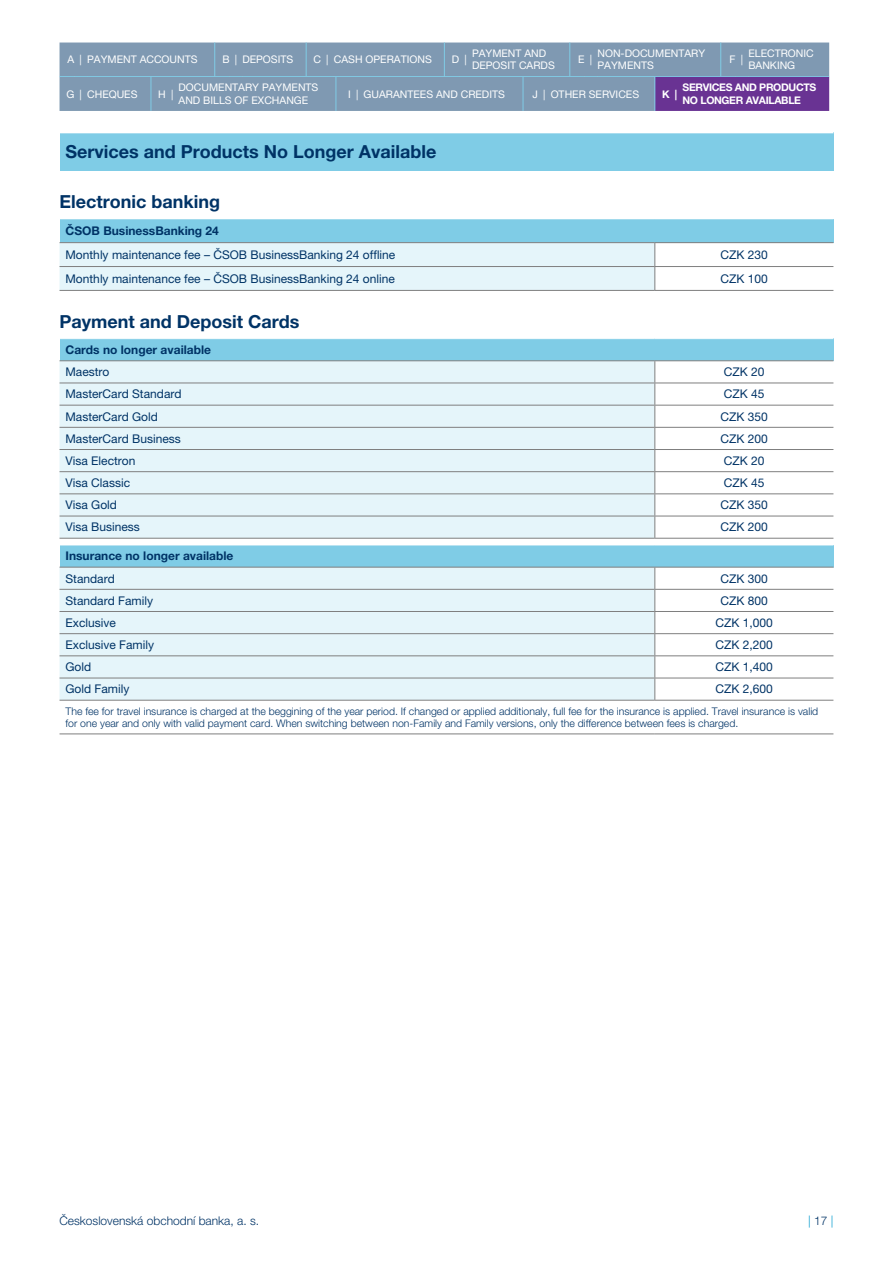
<style>
.page{position:relative;width:893px;height:1263px;background:#fff}
.page>*{position:absolute;margin:0;border:0;box-sizing:border-box;transform-origin:0 0}
.Nadpis_hlavni_2{font:700 18px "Helvetica Neue LT Pro";color:#036}
.Normal_polozka{font:12px "Helvetica Neue LT Pro";color:#036}
.Nadpis_hlavni_3{font:700 12px "Helvetica Neue LT Pro";color:#036}
.t1{font:300 12px "Helvetica Neue LT Pro";color:#036}
.Normal_polozka_upros{font:12px "Helvetica Neue LT Pro";color:#036}
.t2{font:300 12px "Helvetica Neue LT Pro";color:#0099cd}
.Normal_poznamka_bez{font:300 10.5px/12.6px "Helvetica Neue LT Pro";color:#036}
.t3{font:10.5px/12.6px "Helvetica Neue LT Pro";color:#fff}
.t4{font:700 10.5px/12.6px "Helvetica Neue LT Pro";letter-spacing:-.03em;color:#fff}
.s1{color:#036}
</style>
<div class="page">
<div style="left:60px;top:133px;width:773px;height:38px;background:#7fcce6"></div>
<div style="left:60px;top:219px;width:773px;height:24px;background:#7fcce6"></div>
<hr style="left:60px;top:242px;width:595px;height:1px;background:#7f7f7f">
<hr style="left:655px;top:242px;width:178px;height:1px;background:#7f7f7f">
<hr style="left:655px;top:266px;width:178px;height:1px;background:#7f7f7f">
<hr style="left:60px;top:290px;width:595px;height:1px;background:#7f7f7f">
<hr style="left:655px;top:290px;width:178px;height:1px;background:#7f7f7f">
<div style="left:60px;top:243px;width:595px;height:47px;background:#e5f5fa"></div>
<div style="left:60px;top:339px;width:773px;height:22px;background:#7fcce6"></div>
<div style="left:60px;top:361px;width:594px;height:177px;background:#e5f5fa"></div>
<hr style="left:60px;top:360px;width:595px;height:1px;background:#7f7f7f">
<hr style="left:655px;top:360px;width:178px;height:1px;background:#7f7f7f">
<hr style="left:60px;top:383px;width:595px;height:1px;background:#7f7f7f">
<hr style="left:60px;top:405px;width:595px;height:1px;background:#7f7f7f">
<hr style="left:60px;top:427px;width:595px;height:1px;background:#7f7f7f">
<hr style="left:60px;top:449px;width:595px;height:1px;background:#7f7f7f">
<hr style="left:60px;top:471px;width:595px;height:1px;background:#7f7f7f">
<hr style="left:60px;top:493px;width:595px;height:1px;background:#7f7f7f">
<hr style="left:60px;top:516px;width:595px;height:1px;background:#7f7f7f">
<svg style="left:654px;top:361px;width:179px;height:177px"></svg>
<hr style="left:60px;top:538px;width:595px;height:1px;background:#7f7f7f">
<hr style="left:655px;top:538px;width:178px;height:1px;background:#7f7f7f">
<div style="left:60px;top:545px;width:773px;height:22px;background:#7fcce6"></div>
<svg style="left:60px;top:568px;width:773px;height:132px;fill:#e5f5fa"></svg>
<hr style="left:60px;top:567px;width:595px;height:1px;background:#7f7f7f">
<hr style="left:655px;top:567px;width:178px;height:1px;background:#7f7f7f">
<hr style="left:60px;top:589px;width:595px;height:1px;background:#7f7f7f">
<hr style="left:655px;top:589px;width:178px;height:1px;background:#7f7f7f">
<hr style="left:60px;top:611px;width:595px;height:1px;background:#7f7f7f">
<hr style="left:655px;top:611px;width:178px;height:1px;background:#7f7f7f">
<hr style="left:60px;top:633px;width:595px;height:1px;background:#7f7f7f">
<hr style="left:655px;top:633px;width:178px;height:1px;background:#7f7f7f">
<hr style="left:60px;top:655px;width:595px;height:1px;background:#7f7f7f">
<hr style="left:655px;top:655px;width:178px;height:1px;background:#7f7f7f">
<hr style="left:60px;top:678px;width:595px;height:1px;background:#7f7f7f">
<hr style="left:655px;top:678px;width:178px;height:1px;background:#7f7f7f">
<svg style="left:654px;top:567px;width:1px;height:133px"></svg>
<hr style="left:60px;top:733px;width:595px;height:1px;background:#7f7f7f">
<hr style="left:655px;top:733px;width:178px;height:1px;background:#7f7f7f">
<hr style="left:60px;top:545px;width:595px;height:1px;background:#fff">
<hr style="left:655px;top:545px;width:178px;height:1px;background:#fff">
<hr style="left:60px;top:700px;width:595px;height:1px;background:#7f7f7f">
<hr style="left:655px;top:700px;width:178px;height:1px;background:#7f7f7f">
<svg style="left:60px;top:43px;width:769px;height:68px;background:#7c8eaf"></svg>
<hr style="left:523px;top:77px;width:1px;height:34px;background:#80cce6">
<hr style="left:654px;top:77px;width:1px;height:34px;background:#80cce6">
<hr style="left:151px;top:77px;width:1px;height:34px;background:#80cce6">
<hr style="left:336px;top:77px;width:1px;height:34px;background:#80cce6">
<p class="t3" style="left:68px;top:53px;width:8px">A</p>
<p class="t3" style="left:80px;top:53px;width:4px">|</p>
<p class="t3" style="left:87px;top:53px;width:112px">PAYMENT ACCOUNTS</p>
<p class="t3" style="left:222px;top:53px;width:9px">B</p>
<p class="t3" style="left:235px;top:53px;width:4px">|</p>
<p class="t3" style="left:242px;top:53px;width:52px">DEPOSITS</p>
<p class="t3" style="left:313px;top:53px;width:9px">C</p>
<p class="t3" style="left:326px;top:53px;width:4px">|</p>
<p class="t3" style="left:334px;top:53px;width:99px">CASH OPERATIONS</p>
<p class="t3" style="left:452px;top:53px;width:9px">D</p>
<p class="t3" style="left:464px;top:53px;width:4px">|</p>
<p class="t3" style="left:472px;top:47px;width:84px">PAYMENT AND<br>DEPOSIT CARDS</p>
<p class="t3" style="left:578px;top:53px;width:8px">E</p>
<p class="t3" style="left:590px;top:53px;width:4px">|</p>
<p class="t3" style="left:597px;top:47px;width:109px">NON-DOCUMENTARY<br>PAYMENTS</p>
<p class="t3" style="left:730px;top:53px;width:8px">F</p>
<p class="t3" style="left:741px;top:53px;width:4px">|</p>
<p class="t3" style="left:748px;top:47px;width:67px">ELECTRONIC</p>
<p class="t3" style="left:748px;top:59px;width:48px">BANKING</p>
<p class="t3" style="left:179px;top:81px;width:141px">DOCUMENTARY PAYMENTS</p>
<p class="t3" style="left:179px;top:94px;width:131px">AND BILLS OF EXCHANGE</p>
<p class="t3" style="left:66px;top:88px;width:9px">G</p>
<p class="t3" style="left:80px;top:88px;width:4px">|</p>
<p class="t3" style="left:87px;top:88px;width:52px">CHEQUES</p>
<p class="t3" style="left:158px;top:88px;width:9px">H</p>
<p class="t3" style="left:171px;top:88px;width:4px">|</p>
<p class="t3" style="left:348px;top:88px;width:4px">I</p>
<p class="t3" style="left:356px;top:88px;width:4px">|</p>
<p class="t3" style="left:364px;top:88px;width:143px">GUARANTEES AND CREDITS</p>
<p class="t3" style="left:532px;top:88px;width:7px">J</p>
<p class="t3" style="left:543px;top:88px;width:4px">|</p>
<p class="t3" style="left:551px;top:88px;width:90px">OTHER SERVICES</p>
<p class="t4" style="left:662px;top:87px;width:9px">K</p>
<p class="t4" style="left:675px;top:87px;width:4px">|</p>
<p class="t4" style="left:682px;top:81px;width:135px">SERVICES AND PRODUCTS<br>NO LONGER AVAILABLE</p>
<p class="Nadpis_hlavni_2" style="left:66px;top:141px;width:373px">Services and Products No Longer Available</p>
<p class="Nadpis_hlavni_2" style="left:60px;top:191px;width:162px">Electronic banking</p>
<p class="Nadpis_hlavni_3" style="left:66px;top:223px;width:155px">ČSOB BusinessBanking 24</p>
<p class="Normal_polozka" style="left:66px;top:247px;width:331px">Monthly maintenance fee – ČSOB BusinessBanking 24 offline</p>
<p class="Normal_polozka_upros" style="left:720px;top:247px;width:49px">CZK 230</p>
<p class="Normal_polozka" style="left:66px;top:271px;width:331px">Monthly maintenance fee – ČSOB BusinessBanking 24 online</p>
<p class="Normal_polozka_upros" style="left:720px;top:271px;width:49px">CZK 100</p>
<p class="Nadpis_hlavni_2" style="left:60px;top:310px;width:241px">Payment and Deposit Cards</p>
<p class="Nadpis_hlavni_3" style="left:66px;top:342px;width:147px">Cards no longer available</p>
<p class="Normal_polozka" style="left:66px;top:365px;width:46px">Maestro</p>
<p class="Normal_polozka" style="left:724px;top:365px;width:42px">CZK 20</p>
<p class="Normal_polozka" style="left:66px;top:387px;width:118px">MasterCard Standard</p>
<p class="Normal_polozka" style="left:724px;top:387px;width:42px">CZK 45</p>
<p class="Normal_polozka" style="left:66px;top:409px;width:94px">MasterCard Gold</p>
<p class="Normal_polozka" style="left:720px;top:409px;width:49px">CZK 350</p>
<p class="Normal_polozka" style="left:66px;top:431px;width:117px">MasterCard Business</p>
<p class="Normal_polozka" style="left:720px;top:431px;width:49px">CZK 200</p>
<p class="Normal_polozka" style="left:66px;top:453px;width:71px">Visa Electron</p>
<p class="Normal_polozka" style="left:724px;top:453px;width:42px">CZK 20</p>
<p class="Normal_polozka" style="left:66px;top:476px;width:66px">Visa Classic</p>
<p class="Normal_polozka" style="left:724px;top:476px;width:42px">CZK 45</p>
<p class="Normal_polozka" style="left:66px;top:498px;width:53px">Visa Gold</p>
<p class="Normal_polozka" style="left:720px;top:498px;width:49px">CZK 350</p>
<p class="Normal_polozka" style="left:66px;top:520px;width:76px">Visa Business</p>
<p class="Normal_polozka" style="left:720px;top:520px;width:49px">CZK 200</p>
<p class="Nadpis_hlavni_3" style="left:66px;top:549px;width:169px">Insurance no longer available</p>
<p class="Normal_polozka" style="left:66px;top:571px;width:51px">Standard</p>
<p class="Normal_polozka" style="left:720px;top:571px;width:49px">CZK 300</p>
<p class="Normal_polozka" style="left:66px;top:593px;width:89px">Standard Family</p>
<p class="Normal_polozka" style="left:720px;top:593px;width:49px">CZK 800</p>
<p class="Normal_polozka" style="left:66px;top:615px;width:52px">Exclusive</p>
<p class="Normal_polozka" style="left:715px;top:615px;width:59px">CZK 1,000</p>
<p class="Normal_polozka" style="left:66px;top:638px;width:90px">Exclusive Family</p>
<p class="Normal_polozka" style="left:715px;top:638px;width:59px">CZK 2,200</p>
<p class="Normal_polozka" style="left:66px;top:660px;width:27px">Gold</p>
<p class="Normal_polozka" style="left:715px;top:660px;width:59px">CZK 1,400</p>
<p class="Normal_polozka" style="left:66px;top:682px;width:66px">Gold Family</p>
<p class="Normal_polozka" style="left:715px;top:682px;width:59px">CZK 2,600</p>
<p class="Normal_poznamka_bez" style="left:66px;top:704px;width:754px">The fee for travel insurance is charged at the beggining of the year period. If changed or applied additionaly, full fee for the insurance is applied. Travel insurance is valid for one year and only with valid payment card. When switching between non-Family and Family versions, only the difference between fees is charged.</p>
<p class="t1" style="left:60px;top:1213px;width:201px">Československá obchodní banka, a. s.</p>
<p class="t2" style="left:808px;top:1213px;width:27px">| <span class="s1">17</span> |</p>
</div>
